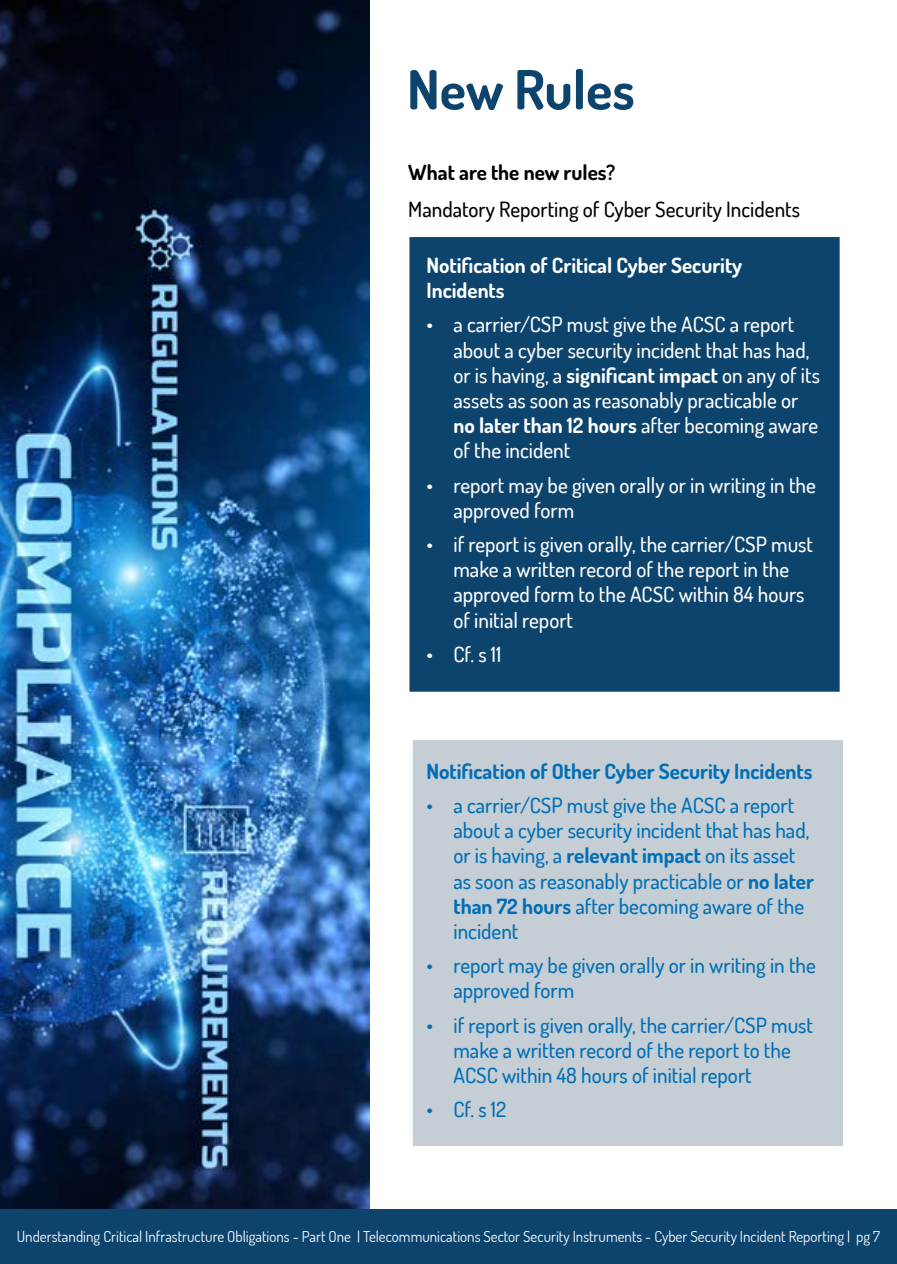
<style>
.page{position:relative;width:897px;height:1264px;background:#fff}
.page>*{position:absolute;margin:0;border:0;box-sizing:border-box;transform-origin:0 0}
.t1{font:700 54px "Dosis";color:#0d446e}
.t2{font:500 21px/25.2px "Dosis";color:#fff}
.t3{font:500 21px/25.2px "Dosis";color:#006eb6}
.t4{font:700 21px/25.2px "Dosis";color:#fff}
.t5{font:500 21px "Dosis";color:#000}
.t6{font:700 21px "Dosis";color:#006eb6}
.t7{font:700 21px "Dosis";color:#000}
.t8{font:15px "Dosis";color:#fff}
.s1{font-weight:700}
</style>
<div class="page">
<div style="left:412px;top:740px;width:430px;height:406px;background:#c4ced4"></div>
<img style="left:0;top:0;width:369px;height:1210px">
<div style="left:0;top:1210px;width:896px;height:54px;background:#0d446e"></div>
<div style="left:409px;top:237px;width:430px;height:455px;background:#0d446e;border:2px solid #0d446e"></div>
<h1 class="t1" style="left:407px;top:52px;width:229px">New Rules</h1>
<p class="t7" style="left:408px;top:158px;width:208px">What are the new rules?</p>
<p class="t5" style="left:408px;top:196px;width:393px">Mandatory Reporting of Cyber Security Incidents</p>
<p class="t4" style="left:426px;top:252px;width:317px">Notification of Critical Cyber Security<br>Incidents</p>
<p class="t2" style="left:453px;top:311px;width:368px;text-indent:-27px">• a carrier/CSP must give the ACSC a report about a cyber security incident that has had, or is having, a <span class="s1">significant impact</span> on any of its assets as soon as reasonably practicable or <span class="s1">no later than 12 hours</span> after becoming aware of the incident</p>
<p class="t2" style="left:453px;top:472px;width:364px;text-indent:-27px">• report may be given orally or in writing in the approved form</p>
<p class="t2" style="left:453px;top:531px;width:361px;text-indent:-27px">• if report is given orally, the carrier/CSP must make a written record of the report in the approved form to the ACSC within 84 hours of initial report</p>
<p class="t2" style="left:426px;top:641px;width:76px">• Cf. s 11</p>
<p class="t6" style="left:426px;top:756px;width:387px">Notification of Other Cyber Security Incidents</p>
<p class="t3" style="left:453px;top:792px;width:362px;text-indent:-27px">• a carrier/CSP must give the ACSC a report about a cyber security incident that has had, or is having, a <span class="s1">relevant impact</span> on its asset as soon as reasonably practicable or <span class="s1">no later than 72 hours</span> after becoming aware of the incident</p>
<p class="t3" style="left:453px;top:952px;width:364px;text-indent:-27px">• report may be given orally or in writing in the approved form</p>
<p class="t3" style="left:453px;top:1012px;width:361px;text-indent:-27px">• if report is given orally, the carrier/CSP must make a written record of the report to the<br>ACSC within 48 hours of initial report</p>
<p class="t3" style="left:426px;top:1096px;width:81px">• Cf. s 12</p>
<p class="t8" style="left:17px;top:1227px;width:864px">Understanding Critical Infrastructure Obligations - Part One | Telecommunications Sector Security Instruments - Cyber Security Incident Reporting | pg 7</p>
</div>
